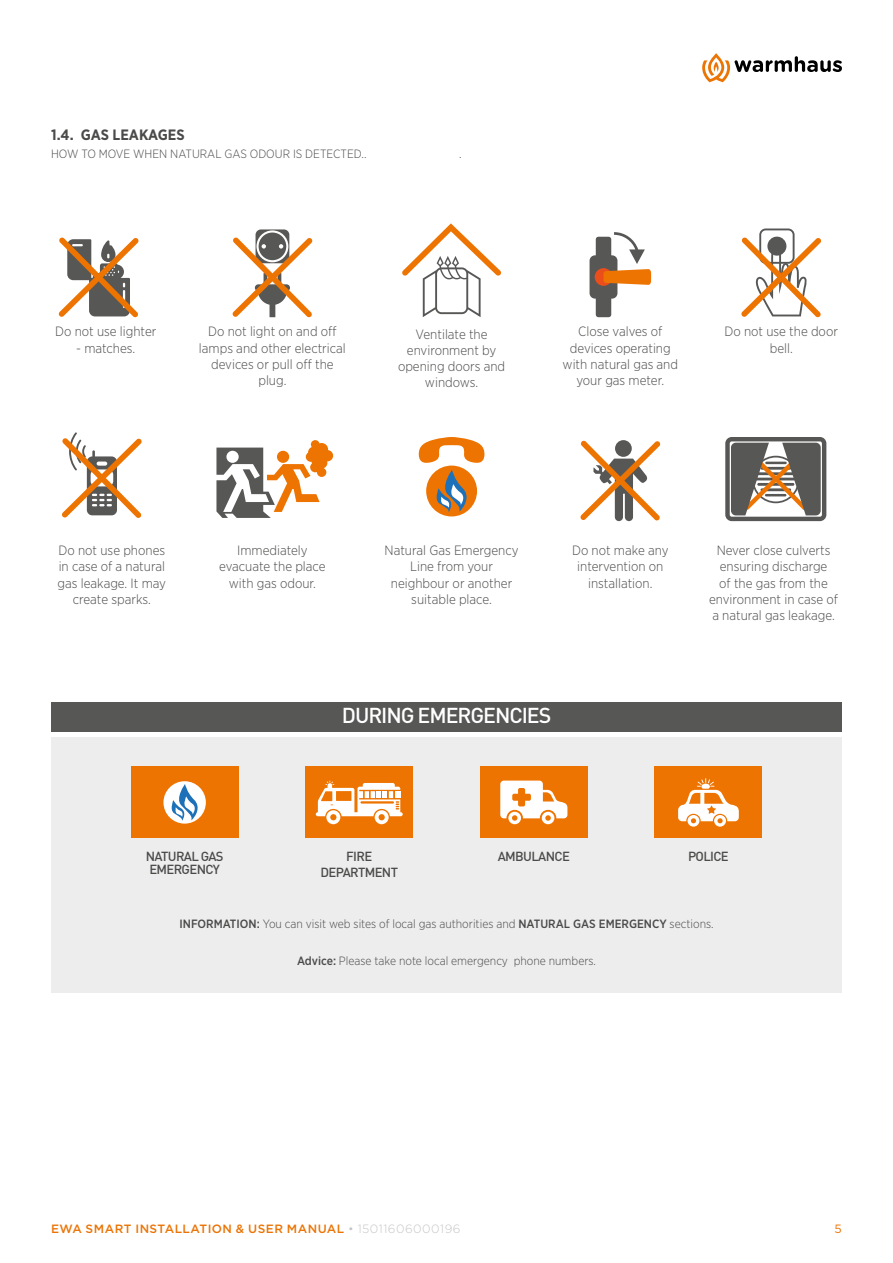
<style>
.page{position:relative;width:893px;height:1263px;background:#fff}
.page>*{position:absolute;margin:0;border:0;box-sizing:border-box;transform-origin:0 0}
.t1{font:500 21.3px "DIN Pro";letter-spacing:-.05em;color:#fff}
.t2{font:700 15px "Gotham Narrow";color:#4a4a49}
.t3{font:300 13.5px/16.2px "Gotham Narrow";color:#4a4a49;text-align:center}
.t4{font:500 13.05px/13px "DIN Pro";letter-spacing:-.05em;color:#4a4a49}
.t5{font:300 12px "Gotham Narrow";color:#4a4a49}
.t6{font:500 12px "Gotham";letter-spacing:.04em;color:#eb7405}
.t7{font:12px "Gotham";color:#eb7405}
.s1{font-weight:500}
.s2{font-weight:300;color:#c6c6c6}
</style>
<div class="page">
<svg style="left:702px;top:53px;width:140px;height:29px"></svg>
<div style="left:51px;top:738px;width:791px;height:255px;background:#ededed"></div>
<div style="left:51px;top:702px;width:791px;height:30px;background:#575756"></div>
<div style="left:480px;top:766px;width:108px;height:72px;background:#ee7402"></div>
<svg style="left:500px;top:781px;width:67px;height:43px"></svg>
<div style="left:654px;top:766px;width:108px;height:72px;background:#ee7402"></div>
<svg style="left:678px;top:778px;width:61px;height:49px"></svg>
<div style="left:305px;top:766px;width:108px;height:72px;background:#ee7402"></div>
<svg style="left:316px;top:780px;width:87px;height:44px"></svg>
<div style="left:131px;top:766px;width:108px;height:72px;background:#ee7402"></div>
<svg style="left:163px;top:781px;width:43px;height:43px"></svg>
<svg style="left:169px;top:784px;width:33px;height:37px"></svg>
<svg style="left:59px;top:237px;width:80px;height:80px"></svg>
<svg style="left:232px;top:229px;width:81px;height:88px"></svg>
<svg style="left:402px;top:223px;width:99px;height:94px"></svg>
<svg style="left:590px;top:232px;width:61px;height:85px"></svg>
<svg style="left:741px;top:228px;width:80px;height:89px"></svg>
<svg style="left:62px;top:432px;width:80px;height:86px"></svg>
<svg style="left:216px;top:440px;width:117px;height:78px"></svg>
<svg style="left:418px;top:437px;width:67px;height:26px"></svg>
<svg style="left:580px;top:440px;width:80px;height:81px"></svg>
<svg style="left:725px;top:437px;width:101px;height:84px"></svg>
<div style="left:426px;top:466px;width:51px;height:50px;background:#ee7402;border-radius:50%"></div>
<svg style="left:434px;top:470px;width:37px;height:42px"></svg>
<p class="t2" style="left:51px;top:125px;width:135px">1.4. GAS LEAKAGES</p>
<p class="t5" style="left:51px;top:147px;width:317px">HOW TO MOVE WHEN NATURAL GAS ODOUR IS DETECTED..</p>
<p class="t5" style="left:459px;top:147px;width:4px">.</p>
<p class="t3" style="left:55px;top:323px;width:103px">Do not use lighter</p>
<p class="t3" style="left:76px;top:339px;width:61px">- matches.</p>
<p class="t3" style="left:199px;top:323px;width:148px">Do not light on and off lamps and other electrical devices or pull off the plug.</p>
<p class="t3" style="left:398px;top:326px;width:109px">Ventilate the environment by opening doors and windows.</p>
<p class="t3" style="left:563px;top:323px;width:117px">Close valves of devices operating with natural gas and your gas meter.</p>
<p class="t3" style="left:724px;top:323px;width:115px">Do not use the door bell.</p>
<p class="t3" style="left:58px;top:542px;width:110px">Do not use phones in case of a natural gas leakage. It may create sparks.</p>
<p class="t3" style="left:219px;top:542px;width:108px">Immediately evacuate the place with gas odour.</p>
<p class="t3" style="left:385px;top:542px;width:135px">Natural Gas Emergency<br>Line from your neighbour or another suitable place.</p>
<p class="t3" style="left:572px;top:542px;width:98px">Do not make any intervention on installation.</p>
<p class="t3" style="left:709px;top:542px;width:130px">Never close culverts ensuring discharge<br>of the gas from the environment in case of a natural gas leakage.</p>
<h1 class="t1" style="left:342px;top:701px;width:211px">DURING EMERGENCIES</h1>
<p class="t4" style="left:146px;top:849px;width:79px">NATURAL GAS<br>EMERGENCY</p>
<p class="t4" style="left:346px;top:849px;width:27px">FIRE</p>
<p class="t4" style="left:498px;top:849px;width:74px">AMBULANCE</p>
<p class="t4" style="left:688px;top:849px;width:42px">POLICE</p>
<p class="t4" style="left:321px;top:865px;width:79px">DEPARTMENT</p>
<p class="t5" style="left:179px;top:916px;width:536px"><span class="s1">INFORMATION:</span> You can visit web sites of local gas authorities and <span class="s1">NATURAL GAS EMERGENCY</span> sections.</p>
<p class="t5" style="left:297px;top:954px;width:301px"><span class="s1">Advice:</span> Please take note local emergency phone numbers.</p>
<p class="t6" style="left:51px;top:1221px;width:411px">EWA SMART INSTALLATION &amp; USER MANUAL <span class="s2">• 15011606000196</span></p>
<p class="t7" style="left:835px;top:1221px;width:9px">5</p>
</div>
